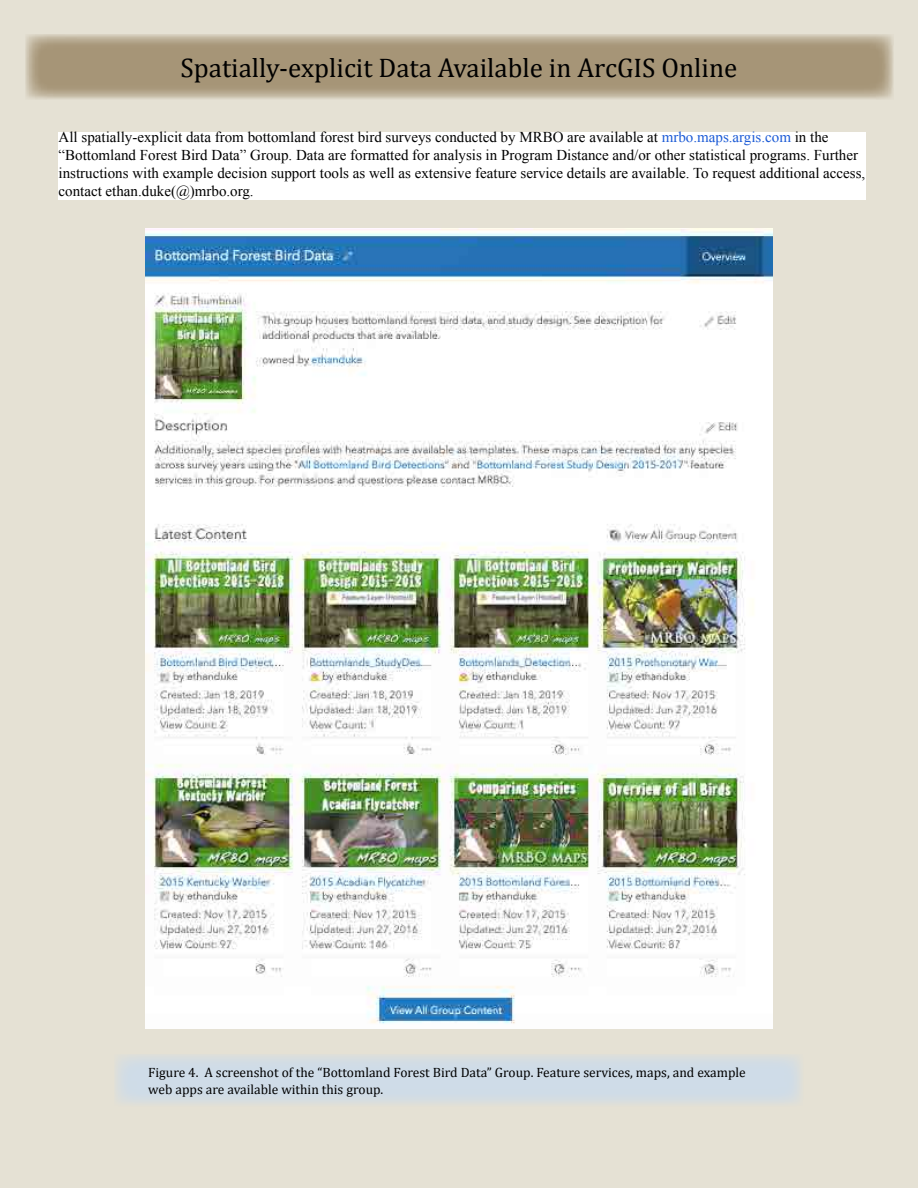
<style>
.page{position:relative;width:918px;height:1188px;background:#e5e1d4}
.page>*{position:absolute;margin:0;border:0;box-sizing:border-box;transform-origin:0 0}
.t1{font:27px "Cambria";color:#000}
.t2{font:15px/18px "Times New Roman";color:#000}
.t3{font:13.5px/16.2px "Cambria";color:#000}
.s1{color:#1c5bd6}
</style>
<div class="page">
<svg style="left:25px;top:34px;width:868px;height:65px;background:#ae9f84"></svg>
<div style="left:59px;top:132px;width:807px;height:68px;background:#fff"></div>
<img style="left:145px;top:229px;width:628px;height:799px">
<div style="left:114px;top:1054px;width:690px;height:52px;background:#cfdce8"></div>
<h1 class="t1" style="left:181px;top:52px;width:558px">Spatially-explicit Data Available in ArcGIS Online</h1>
<p class="t2" style="left:59px;top:128px;width:808px">All spatially-explicit data from bottomland forest bird surveys conducted by MRBO are available at <span class="s1">mrbo.maps.argis.com</span> in the “Bottomland Forest Bird Data” Group. Data are formatted for analysis in Program Distance and/or other statistical programs. Further instructions with example decision support tools as well as extensive feature service details are available. To request additional access, contact ethan.duke(@)mrbo.org.</p>
<p class="t3" style="left:148px;top:1065px;width:599px">Figure 4. A screenshot of the “Bottomland Forest Bird Data” Group. Feature services, maps, and example web apps are available within this group.</p>
</div>
